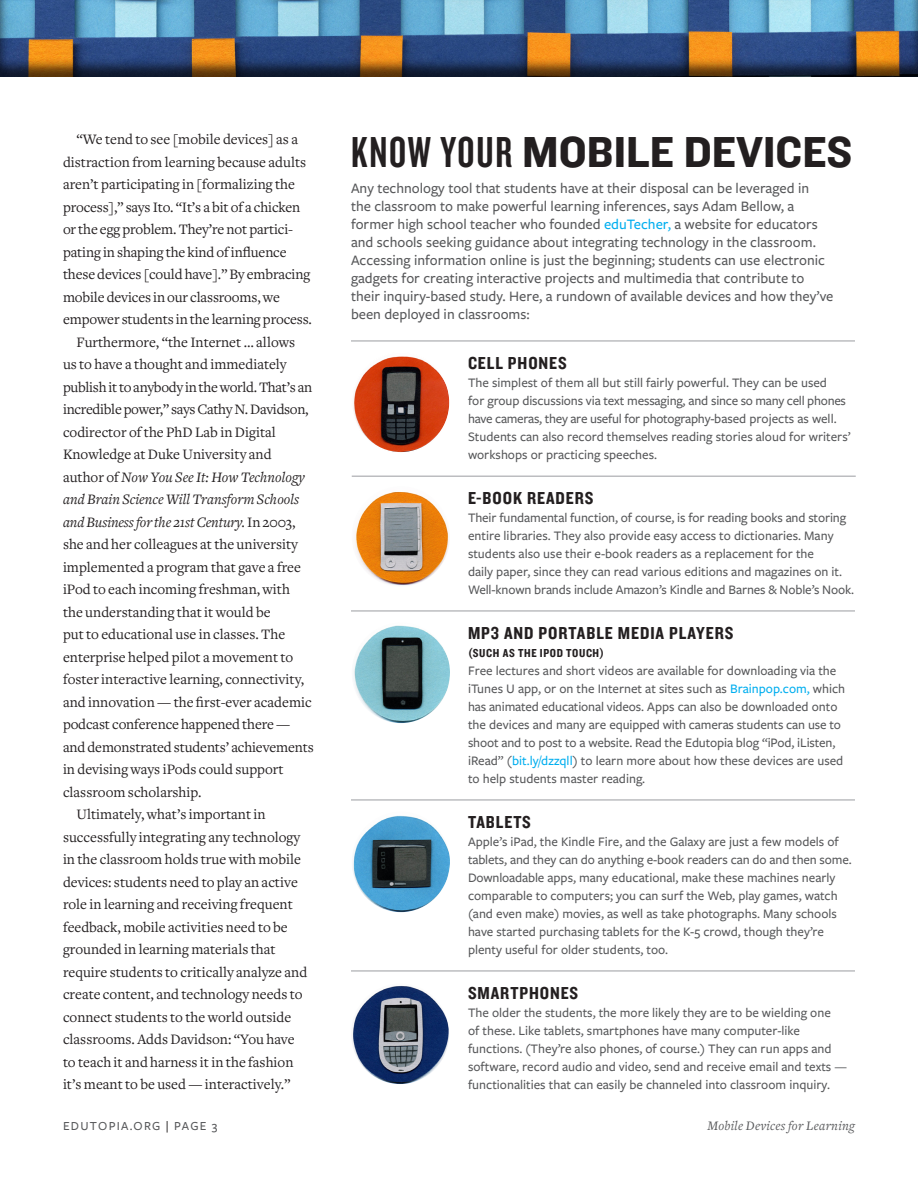
<style>
.page{position:relative;width:918px;height:1188px;background:#fff}
.page>*{position:absolute;margin:0;border:0;box-sizing:border-box;transform-origin:0 0}
.t1{font:45px "Knockout HTF51 Middleweight";color:#231f20}
.Sidebar_Subhead{font:18px "Knockout HTF50 Welterweight";letter-spacing:.05em;color:#231f20}
.Body_Indent{font:15px/22.5px "Freight Text";color:#231f20}
.Sidebar_intro{font:500 15px/18px "Freight Sans Pro";color:#57585a}
.Sidebar_txt{font:500 13.5px/18px "Freight Sans Pro";color:#57585a}
.t2{font:italic 13.5px "Freight Text";letter-spacing:.02em;color:#57585a}
.t3{font:500 12.75px "Freight Sans Pro";letter-spacing:.1em;color:#57585a}
.Sidebar_Subhead-2{font:12px "Knockout HTF50 Welterweight";letter-spacing:.05em;color:#231f20}
.s1{font-style:italic}
.s2{color:#231f20}
.s3{font-family:"Knockout HTF48 Featherweight"}
.s4{color:#00aeef}
</style>
<div class="page">
<div style="left:0;top:0;width:918px;height:78px;background:#231f20;opacity:.75"></div>
<img style="left:354px;top:356px;width:94px;height:95px">
<div style="left:351px;top:352px;width:100px;height:102px;border:2px solid #fff;border-radius:50%"></div>
<img style="left:355px;top:492px;width:95px;height:94px">
<img style="left:353px;top:625px;width:97px;height:98px">
<img style="left:353px;top:815px;width:97px;height:97px">
<img style="left:352px;top:986px;width:97px;height:98px">
<hr style="left:351px;top:340px;width:504px;height:2px;background:#bcbdc0">
<hr style="left:352px;top:476px;width:504px;height:1px;background:#bcbdc0">
<hr style="left:351px;top:610px;width:504px;height:2px;background:#bcbdc0">
<hr style="left:351px;top:799px;width:504px;height:2px;background:#bcbdc0">
<hr style="left:351px;top:970px;width:504px;height:2px;background:#bcbdc0">
<p class="Body_Indent" style="left:63px;top:128px;width:250px;text-indent:14px">“We tend to see [mobile devices] as a distraction from learning because adults aren’t participating in [formalizing the process],” says Ito. “It’s a bit of a chicken or the egg problem. They’re not partici&shy;pating in shaping the kind of influence these devices [could have].” By embracing mobile devices in our classrooms, we empower students in the learning process.</p>
<p class="Body_Indent" style="left:63px;top:331px;width:252px;text-indent:14px">Furthermore, “the Internet … allows<br>us to have a thought and immediately publish it to anybody in the world. That’s an incredible power,” says Cathy N. Davidson, codirector of the PhD Lab in Digital Knowledge at Duke University and author of <span class="s1">Now You See It: How Technology and Brain Science Will Transform Schools and Business for the 21st Century.</span> In 2003, she and her colleagues at the university implemented a program that gave a free iPod to each incoming freshman, with<br>the understanding that it would be<br>put to educational use in classes. The enterprise helped pilot a movement to foster interactive learning, connectivity, and innovation — the first-ever academic podcast conference happened there — and demonstrated students’ achievements in devising ways iPods could support classroom scholarship.</p>
<p class="Body_Indent" style="left:63px;top:803px;width:246px;text-indent:14px">Ultimately, what’s important in successfully integrating any technology in the classroom holds true with mobile devices: students need to play an active role in learning and receiving frequent feedback, mobile activities need to be grounded in learning materials that require students to critically analyze and create content, and technology needs to connect students to the world outside classrooms. Adds Davidson: “You have to teach it and harness it in the fashion it’s meant to be used — interactively.”</p>
<p class="t3" style="left:63px;top:1117px;width:156px">EDUTOPIA.ORG <span class="s2">|</span> PAGE 3</p>
<p class="t1" style="left:351px;top:128px;width:503px"><span class="s3">KNOW YOUR</span> MOBILE DEVICES</p>
<p class="Sidebar_intro" style="left:351px;top:179px;width:484px">Any technology tool that students have at their disposal can be leveraged in<br>the classroom to make powerful learning inferences, says Adam Bellow, a former high school teacher who founded <span class="s4">eduTecher,</span> a website for educators and schools seeking guidance about integrating technology in the classroom.<br>Accessing information online is just the beginning; students can use electronic gadgets for creating interactive projects and multimedia that contribute to their inquiry-based study. Here, a rundown of available devices and how they’ve been deployed in classrooms:</p>
<p class="Sidebar_Subhead" style="left:468px;top:354px;width:100px">CELL PHONES</p>
<p class="Sidebar_txt" style="left:468px;top:373px;width:384px">The simplest of them all but still fairly powerful. They can be used<br>for group discussions via text messaging, and since so many cell phones have cameras, they are useful for photography-based projects as well.<br>Students can also record themselves reading stories aloud for writers’ workshops or practicing speeches.</p>
<p class="Sidebar_Subhead" style="left:468px;top:489px;width:127px">E-BOOK READERS</p>
<p class="Sidebar_txt" style="left:468px;top:508px;width:388px">Their fundamental function, of course, is for reading books and storing entire libraries. They also provide easy access to dictionaries. Many students also use their e-book readers as a replacement for the<br>daily paper, since they can read various editions and magazines on it.<br>Well-known brands include Amazon’s Kindle and Barnes &amp; Noble’s Nook.</p>
<p class="Sidebar_Subhead" style="left:468px;top:624px;width:267px">MP3 AND PORTABLE MEDIA PLAYERS</p>
<p class="Sidebar_Subhead-2" style="left:468px;top:647px;width:138px">(SUCH AS THE IPOD TOUCH)</p>
<p class="Sidebar_txt" style="left:468px;top:661px;width:379px">Free lectures and short videos are available for downloading via the iTunes U app, or on the Internet at sites such as <span class="s4">Brainpop.com,</span> which has animated educational videos. Apps can also be downloaded onto the devices and many are equipped with cameras students can use to shoot and to post to a website. Read the Edutopia blog “iPod, iListen, iRead” (<span class="s4">bit.ly/dzzqll</span>) to learn more about how these devices are used to help students master reading.</p>
<p class="Sidebar_Subhead" style="left:468px;top:813px;width:64px">TABLETS</p>
<p class="Sidebar_txt" style="left:468px;top:832px;width:385px">Apple’s iPad, the Kindle Fire, and the Galaxy are just a few models of tablets, and they can do anything e-book readers can do and then some.<br>Downloadable apps, many educational, make these machines nearly comparable to computers; you can surf the Web, play games, watch (and even make) movies, as well as take photographs. Many schools have started purchasing tablets for the K-5 crowd, though they’re plenty useful for older students, too.</p>
<p class="Sidebar_Subhead" style="left:468px;top:984px;width:112px">SMARTPHONES</p>
<p class="Sidebar_txt" style="left:468px;top:1003px;width:380px">The older the students, the more likely they are to be wielding one<br>of these. Like tablets, smartphones have many computer-like functions. (They’re also phones, of course.) They can run apps and software, record audio and video, send and receive email and texts — functionalities that can easily be channeled into classroom inquiry.</p>
<p class="t2" style="left:707px;top:1118px;width:149px">Mobile Devices for Learning</p>
</div>
